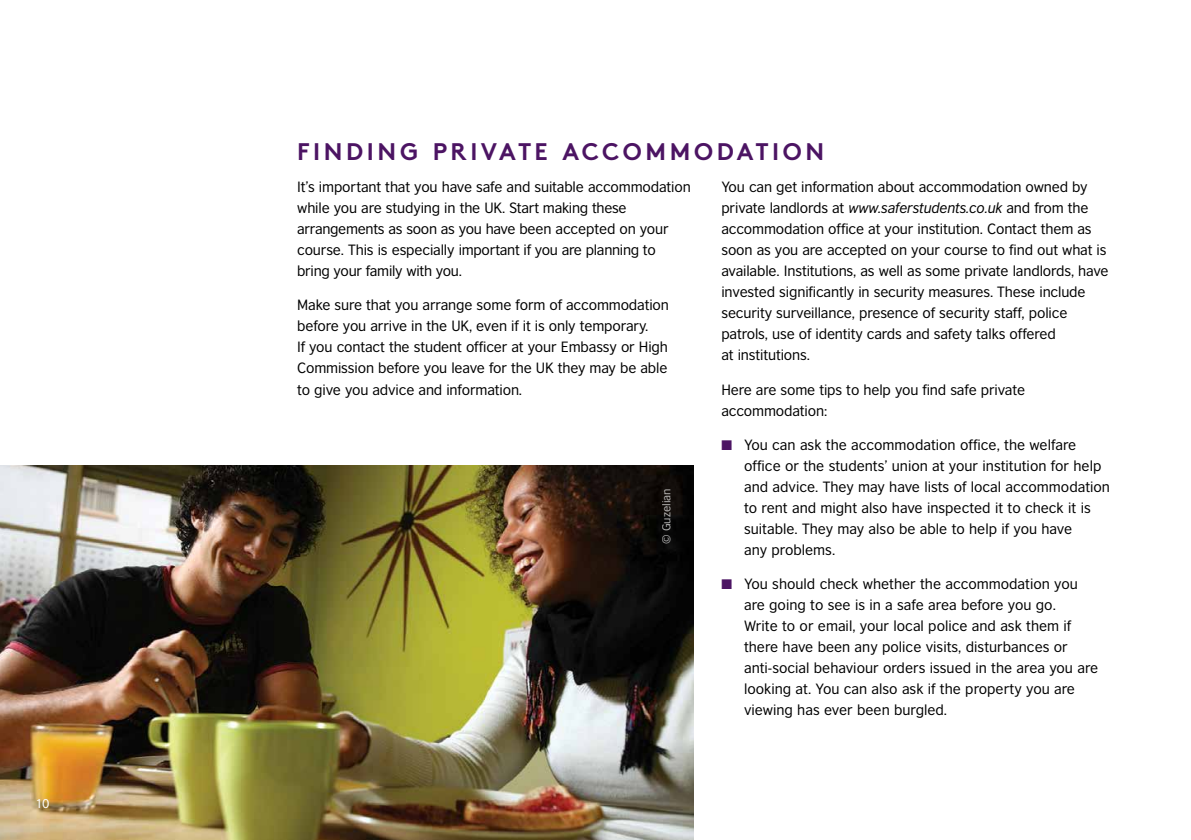
<style>
.page{position:relative;width:1191px;height:840px;background:#fff}
.page>*{position:absolute;margin:0;border:0;box-sizing:border-box;transform-origin:0 0}
.t1{font:700 24px "Brown Pro";letter-spacing:.145em;color:#4c1463}
.t2{font:14px/21px "British Council Sans";letter-spacing:-.01em;color:#000}
.t3{font:12px "British Council Sans";color:#fff}
.t4{font:11px "British Council Sans";color:#fff}
.s1{font-style:italic}
.s2{color:#4c1463}
</style>
<div class="page">
<img style="left:0;top:465px;width:693px;height:374px">
<p class="t3" style="left:36px;top:792px;width:15px">10</p>
<h1 class="t1" style="left:297px;top:132px;width:528px">FINDING PRIVATE ACCOMMODATION</h1>
<p class="t2" style="left:297px;top:175px;width:395px">It’s important that you have safe and suitable accommodation while you are studying in the UK. Start making these arrangements as soon as you have been accepted on your course. This is especially important if you are planning to bring your family with you.</p>
<p class="t2" style="left:297px;top:293px;width:373px">Make sure that you arrange some form of accommodation before you arrive in the UK, even if it is only temporary.<br>If you contact the student officer at your Embassy or High Commission before you leave for the UK they may be able to give you advice and information.</p>
<p class="t2" style="left:721px;top:175px;width:389px">You can get information about accommodation owned by private landlords at <span class="s1">www.saferstudents.co.uk</span> and from the accommodation office at your institution. Contact them as soon as you are accepted on your course to find out what is available. Institutions, as well as some private landlords, have invested significantly in security measures. These include security surveillance, presence of security staff, police patrols, use of identity cards and safety talks offered<br>at institutions.</p>
<p class="t2" style="left:721px;top:377px;width:305px">Here are some tips to help you find safe private accommodation:</p>
<p class="t2" style="left:744px;top:432px;width:367px;text-indent:-23px"><span class="s2">■</span> You can ask the accommodation office, the welfare office or the students’ union at your institution for help and advice. They may have lists of local accommodation to rent and might also have inspected it to check it is suitable. They may also be able to help if you have<br>any problems.</p>
<p class="t2" style="left:744px;top:571px;width:356px;text-indent:-23px"><span class="s2">■</span> You should check whether the accommodation you are going to see is in a safe area before you go.<br>Write to or email, your local police and ask them if there have been any police visits, disturbances or anti-social behaviour orders issued in the area you are looking at. You can also ask if the property you are viewing has ever been burgled.</p>
<p class="t4" style="left:657px;top:544px;width:57px;rotate:-90deg">© Guzelian</p>
</div>
